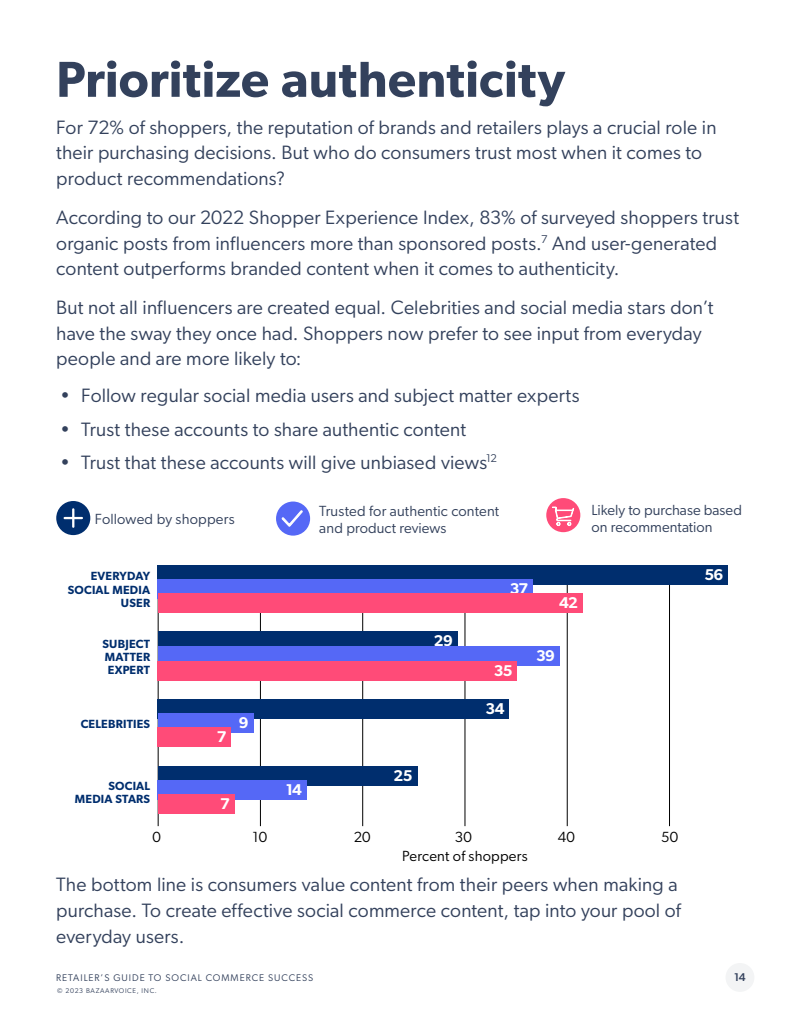
<style>
.page{position:relative;width:800px;height:1036px;background:#fff}
.page>*{position:absolute;margin:0;border:0;box-sizing:border-box;transform-origin:0 0}
.t1{font:600 50.62px "Gibson";letter-spacing:.005em;color:#33415c}
.t2{font:19.38px/25.6px "Gibson";letter-spacing:.01em;color:#33415c}
.t3{font:600 15.62px "Gibson";letter-spacing:-.035em;color:#fff}
.t4{font:14.69px/16.6px "Gibson";letter-spacing:.005em;color:#33415c}
.t5{font:14.69px "Gibson";letter-spacing:.01em;color:#000}
.t6{font:600 11.88px/13.1px "Gibson";letter-spacing:.02em;color:#002e6e;text-align:right}
.t7{font:500 11.25px "Gibson";color:#33415c}
.t8{font:9.69px "Gibson";letter-spacing:.1em;color:#33415c}
.t9{font:6.88px "Gibson";letter-spacing:.1em;color:#33415c}
</style>
<div class="page">
<hr style="left:158px;top:576px;width:1px;height:250px;background:#000">
<hr style="left:260px;top:576px;width:1px;height:250px;background:#000">
<hr style="left:362px;top:576px;width:1px;height:250px;background:#000">
<hr style="left:465px;top:576px;width:1px;height:250px;background:#000">
<hr style="left:567px;top:576px;width:1px;height:250px;background:#000">
<hr style="left:669px;top:576px;width:1px;height:250px;background:#000">
<div style="left:158px;top:766px;width:259px;height:20px;background:#002e6e"></div>
<div style="left:158px;top:780px;width:149px;height:20px;background:#5568f6"></div>
<div style="left:158px;top:794px;width:77px;height:20px;background:#ff4b78"></div>
<div style="left:158px;top:699px;width:351px;height:20px;background:#002e6e"></div>
<div style="left:158px;top:713px;width:95px;height:20px;background:#5568f6"></div>
<div style="left:158px;top:727px;width:73px;height:20px;background:#ff4b78"></div>
<div style="left:158px;top:631px;width:300px;height:19px;background:#002e6e"></div>
<div style="left:158px;top:646px;width:402px;height:20px;background:#5568f6"></div>
<div style="left:158px;top:661px;width:359px;height:20px;background:#ff4b78"></div>
<div style="left:158px;top:564px;width:570px;height:20px;background:#002e6e"></div>
<div style="left:158px;top:579px;width:375px;height:19px;background:#5568f6"></div>
<div style="left:158px;top:593px;width:425px;height:20px;background:#ff4b78"></div>
<div style="left:546px;top:498px;width:34px;height:34px;background:#ff4b78;border-radius:50%"></div>
<svg style="left:552px;top:506px;width:22px;height:20px"></svg>
<div style="left:56px;top:501px;width:34px;height:34px;background:#002e6e;border-radius:50%"></div>
<svg style="left:65px;top:509px;width:17px;height:17px"></svg>
<div style="left:276px;top:501px;width:34px;height:34px;background:#5568f6;border-radius:50%"></div>
<svg style="left:282px;top:510px;width:21px;height:17px"></svg>
<div style="left:726px;top:962px;width:28px;height:29px;background:#f3f4f5;border-radius:50%"></div>
<h1 class="t1" style="left:56px;top:49px;width:510px">Prioritize authenticity</h1>
<p class="t2" style="left:56px;top:114px;width:662px">For 72% of shoppers, the reputation of brands and retailers plays a crucial role in their purchasing decisions. But who do consumers trust most when it comes to product recommendations?</p>
<p class="t2" style="left:56px;top:204px;width:684px">According to our 2022 Shopper Experience Index, 83% of surveyed shoppers trust organic posts from influencers more than sponsored posts.<sup>7</sup> And user-generated content outperforms branded content when it comes to authenticity.</p>
<p class="t2" style="left:56px;top:294px;width:659px">But not all influencers are created equal. Celebrities and social media stars don’t have the sway they once had. Shoppers now prefer to see input from everyday people and are more likely to:</p>
<p class="t2" style="left:60px;top:382px;width:521px">• Follow regular social media users and subject matter experts</p>
<p class="t2" style="left:60px;top:416px;width:408px">• Trust these accounts to share authentic content</p>
<p class="t2" style="left:60px;top:449px;width:438px">• Trust that these accounts will give unbiased views<sup>12</sup></p>
<p class="t4" style="left:95px;top:510px;width:141px">Followed by shoppers</p>
<p class="t6" style="left:68px;top:569px;width:84px">EVERYDAY<br>SOCIAL MEDIA<br>USER</p>
<p class="t6" style="left:102px;top:636px;width:49px;text-align:justify">SUBJECT MATTER EXPERT</p>
<p class="t6" style="left:81px;top:717px;width:71px">CELEBRITIES</p>
<p class="t6" style="left:75px;top:779px;width:77px">SOCIAL<br>MEDIA STARS</p>
<p class="t3" style="left:217px;top:727px;width:11px">7</p>
<p class="t3" style="left:239px;top:713px;width:11px">9</p>
<p class="t3" style="left:220px;top:794px;width:11px">7</p>
<p class="t4" style="left:319px;top:502px;width:181px">Trusted for authentic content and product reviews</p>
<p class="t3" style="left:434px;top:631px;width:21px">29</p>
<p class="t3" style="left:510px;top:579px;width:20px">37</p>
<p class="t3" style="left:559px;top:593px;width:21px">42</p>
<p class="t3" style="left:494px;top:661px;width:20px">35</p>
<p class="t3" style="left:485px;top:699px;width:21px">34</p>
<p class="t3" style="left:536px;top:646px;width:21px">39</p>
<p class="t4" style="left:592px;top:502px;width:152px">Likely to purchase based on recommentation</p>
<p class="t3" style="left:704px;top:565px;width:21px">56</p>
<p class="t3" style="left:286px;top:780px;width:18px">14</p>
<p class="t3" style="left:394px;top:766px;width:21px">25</p>
<p class="t5" style="left:153px;top:828px;width:10px">0</p>
<p class="t5" style="left:253px;top:828px;width:16px">10</p>
<p class="t5" style="left:354px;top:828px;width:18px">20</p>
<p class="t5" style="left:455px;top:828px;width:19px">30</p>
<p class="t5" style="left:558px;top:828px;width:19px">40</p>
<p class="t5" style="left:661px;top:828px;width:18px">50</p>
<p class="t5" style="left:402px;top:847px;width:127px">Percent of shoppers</p>
<p class="t2" style="left:56px;top:871px;width:626px">The bottom line is consumers value content from their peers when making a purchase. To create effective social commerce content, tap into your pool of everyday users.</p>
<p class="t8" style="left:56px;top:971px;width:259px">RETAILER’S GUIDE TO SOCIAL COMMERCE SUCCESS</p>
<p class="t7" style="left:734px;top:970px;width:13px">14</p>
<p class="t9" style="left:57px;top:986px;width:101px">© 2023 BAZAARVOICE, INC.</p>
</div>
